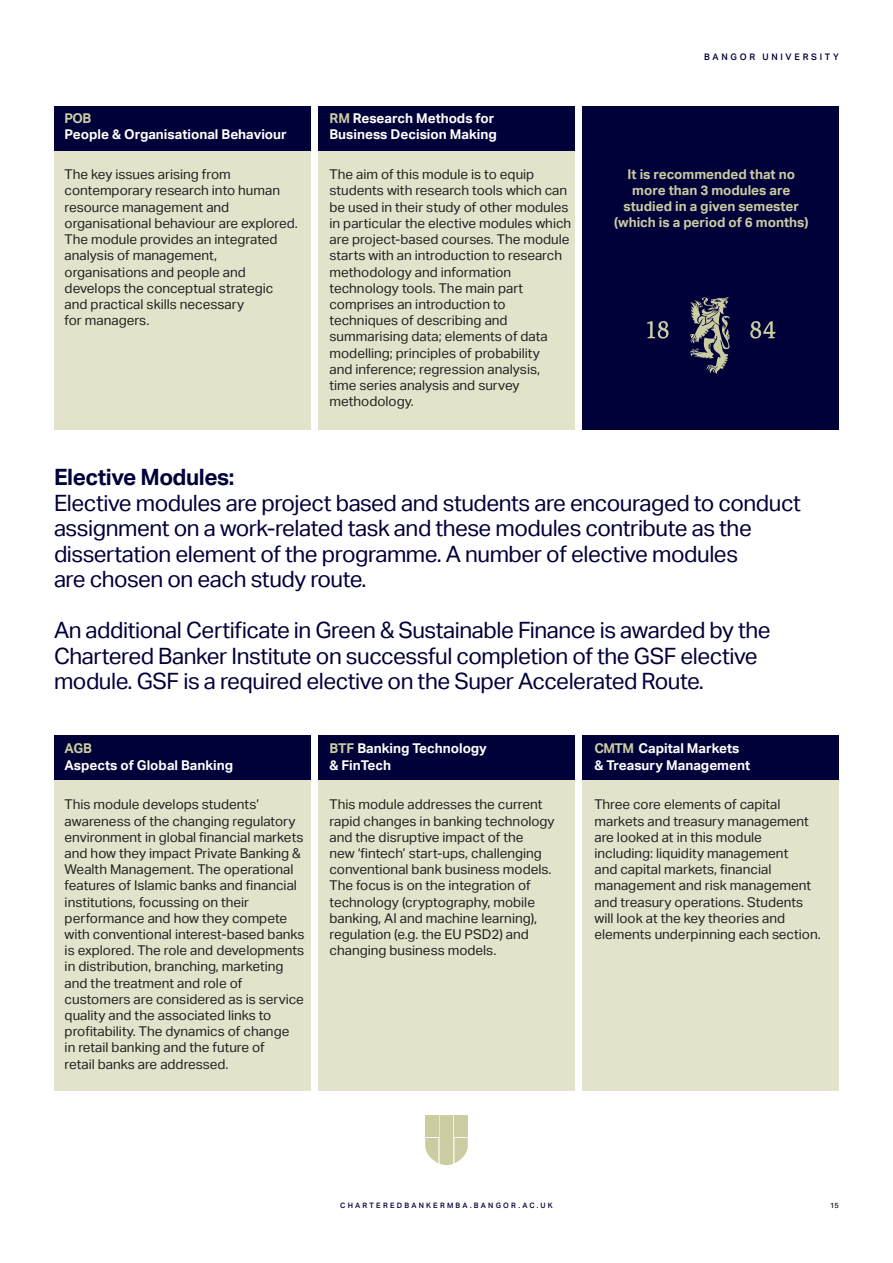
<style>
.page{position:relative;width:893px;height:1263px;background:#fff}
.page>*{position:absolute;margin:0;border:0;box-sizing:border-box;transform-origin:0 0}
.t1{font:22.5px/25.5px "Aktiv Grotesk";letter-spacing:-.02em;color:#000139}
.t2{font:700 22.5px "Aktiv Grotesk";letter-spacing:-.02em;color:#000139}
.t3{font:13.5px/16.2px "Aktiv Grotesk";color:#231f20}
.t4{font:700 13.5px "Aktiv Grotesk";color:#fff}
.t5{font:700 13.5px "Aktiv Grotesk";color:#cccca3}
.t6{font:500 9px "Aktiv Grotesk";letter-spacing:.3em;color:#000139}
.t7{font:500 7.5px "Aktiv Grotesk";letter-spacing:.3em;color:#000139}
.t8{font:500 7.5px "Aktiv Grotesk";color:#231f20}
.s1{color:#cccca3}
</style>
<div class="page">
<div style="left:54px;top:757px;width:256px;height:334px;background:#e3e3cb"></div>
<div style="left:54px;top:735px;width:256px;height:45px;background:#000139"></div>
<div style="left:318px;top:757px;width:257px;height:334px;background:#e3e3cb"></div>
<div style="left:318px;top:735px;width:257px;height:45px;background:#000139"></div>
<div style="left:583px;top:757px;width:256px;height:334px;background:#e3e3cb"></div>
<div style="left:583px;top:735px;width:256px;height:45px;background:#000139"></div>
<svg style="left:425px;top:1115px;width:43px;height:50px;background:#d3d3b0"></svg>
<div style="left:54px;top:128px;width:256px;height:301px;background:#e3e3cb"></div>
<div style="left:54px;top:106px;width:256px;height:45px;background:#000139"></div>
<div style="left:318px;top:128px;width:257px;height:301px;background:#e3e3cb"></div>
<div style="left:318px;top:106px;width:257px;height:45px;background:#000139"></div>
<div style="left:583px;top:106px;width:256px;height:323px;background:#000139"></div>
<svg style="left:647px;top:321px;width:22px;height:18px"></svg>
<svg style="left:750px;top:321px;width:26px;height:18px"></svg>
<svg style="left:690px;top:297px;width:40px;height:77px"></svg>
<p class="t5" style="left:65px;top:111px;width:28px">POB</p>
<p class="t4" style="left:65px;top:127px;width:224px">People &amp; Organisational Behaviour</p>
<p class="t3" style="left:65px;top:167px;width:168px">The key issues arising from</p>
<p class="t3" style="left:65px;top:183px;width:217px">contemporary research into human</p>
<p class="t3" style="left:65px;top:199px;width:166px">resource management and</p>
<p class="t3" style="left:65px;top:215px;width:235px">organisational behaviour are explored.<br>The module provides an integrated analysis of management,</p>
<p class="t3" style="left:65px;top:264px;width:183px">organisations and people and</p>
<p class="t3" style="left:65px;top:280px;width:210px">develops the conceptual strategic</p>
<p class="t3" style="left:65px;top:296px;width:181px">and practical skills necessary</p>
<p class="t3" style="left:65px;top:312px;width:86px">for managers.</p>
<p class="t4" style="left:330px;top:111px;width:166px"><span class="s1">RM</span> Research Methods for</p>
<p class="t4" style="left:330px;top:127px;width:169px">Business Decision Making</p>
<p class="t3" style="left:330px;top:167px;width:243px">The aim of this module is to equip students with research tools which can be used in their study of other modules in particular the elective modules which are project-based courses. The module starts with an introduction to research methodology and information</p>
<p class="t3" style="left:330px;top:280px;width:195px">technology tools. The main part</p>
<p class="t3" style="left:330px;top:296px;width:178px">comprises an introduction to</p>
<p class="t3" style="left:330px;top:312px;width:180px">techniques of describing and</p>
<p class="t3" style="left:330px;top:329px;width:220px">summarising data; elements of data modelling; principles of probability</p>
<p class="t3" style="left:330px;top:361px;width:212px">and inference; regression analysis,</p>
<p class="t3" style="left:330px;top:377px;width:192px">time series analysis and survey</p>
<p class="t3" style="left:330px;top:393px;width:86px">methodology.</p>
<p class="t6" style="left:704px;top:52px;width:136px">BANGOR UNIVERSITY</p>
<p class="t5" style="left:628px;top:166px;width:169px">It is recommended that no</p>
<p class="t5" style="left:632px;top:182px;width:160px">more than 3 modules are</p>
<p class="t5" style="left:623px;top:199px;width:177px">studied in a given semester</p>
<p class="t5" style="left:614px;top:215px;width:196px">(which is a period of 6 months)</p>
<p class="t2" style="left:54px;top:464px;width:182px">Elective Modules:</p>
<p class="t1" style="left:54px;top:490px;width:748px">Elective modules are project based and students are encouraged to conduct assignment on a work-related task and these modules contribute as the</p>
<p class="t1" style="left:54px;top:541px;width:686px">dissertation element of the programme. A number of elective modules</p>
<p class="t1" style="left:54px;top:567px;width:314px">are chosen on each study route.</p>
<p class="t1" style="left:54px;top:618px;width:718px">An additional Certificate in Green &amp; Sustainable Finance is awarded by the</p>
<p class="t1" style="left:54px;top:643px;width:705px">Chartered Banker Institute on successful completion of the GSF elective</p>
<p class="t1" style="left:54px;top:669px;width:651px">module. GSF is a required elective on the Super Accelerated Route.</p>
<p class="t5" style="left:65px;top:741px;width:29px">AGB</p>
<p class="t4" style="left:65px;top:757px;width:170px">Aspects of Global Banking</p>
<p class="t3" style="left:65px;top:797px;width:240px">This module develops students’ awareness of the changing regulatory environment in global financial markets and how they impact Private Banking &amp; Wealth Management. The operational features of Islamic banks and financial institutions, focussing on their</p>
<p class="t3" style="left:65px;top:910px;width:241px">performance and how they compete with conventional interest-based banks is explored. The role and developments in distribution, branching, marketing and the treatment and role of</p>
<p class="t3" style="left:65px;top:991px;width:241px">customers are considered as is service quality and the associated links to</p>
<p class="t3" style="left:65px;top:1023px;width:226px">profitability. The dynamics of change</p>
<p class="t3" style="left:65px;top:1040px;width:202px">in retail banking and the future of</p>
<p class="t3" style="left:65px;top:1056px;width:165px">retail banks are addressed.</p>
<p class="t4" style="left:330px;top:741px;width:159px"><span class="s1">BTF</span> Banking Technology</p>
<p class="t4" style="left:330px;top:757px;width:63px">&amp; FinTech</p>
<p class="t3" style="left:330px;top:797px;width:227px">This module addresses the current rapid changes in banking technology and the disruptive impact of the</p>
<p class="t3" style="left:330px;top:845px;width:223px">new ‘fintech’ start-ups, challenging conventional bank business models.<br>The focus is on the integration of</p>
<p class="t3" style="left:330px;top:894px;width:209px">technology (cryptography, mobile banking, AI and machine learning),</p>
<p class="t3" style="left:330px;top:926px;width:201px">regulation (e.g. the EU PSD2) and changing business models.</p>
<p class="t4" style="left:594px;top:741px;width:147px"><span class="s1">CMTM</span> Capital Markets</p>
<p class="t4" style="left:594px;top:757px;width:157px">&amp; Treasury Management</p>
<p class="t3" style="left:594px;top:797px;width:188px">Three core elements of capital</p>
<p class="t3" style="left:594px;top:813px;width:216px">markets and treasury management are looked at in this module</p>
<p class="t3" style="left:594px;top:845px;width:195px">including: liquidity management</p>
<p class="t3" style="left:594px;top:861px;width:178px">and capital markets, financial</p>
<p class="t3" style="left:594px;top:878px;width:218px">management and risk management and treasury operations. Students will look at the key theories and</p>
<p class="t3" style="left:594px;top:926px;width:228px">elements underpinning each section.</p>
<p class="t7" style="left:340px;top:1201px;width:214px">CHARTEREDBANKERMBA.BANGOR.AC.UK</p>
<p class="t8" style="left:830px;top:1201px;width:10px">15</p>
</div>
